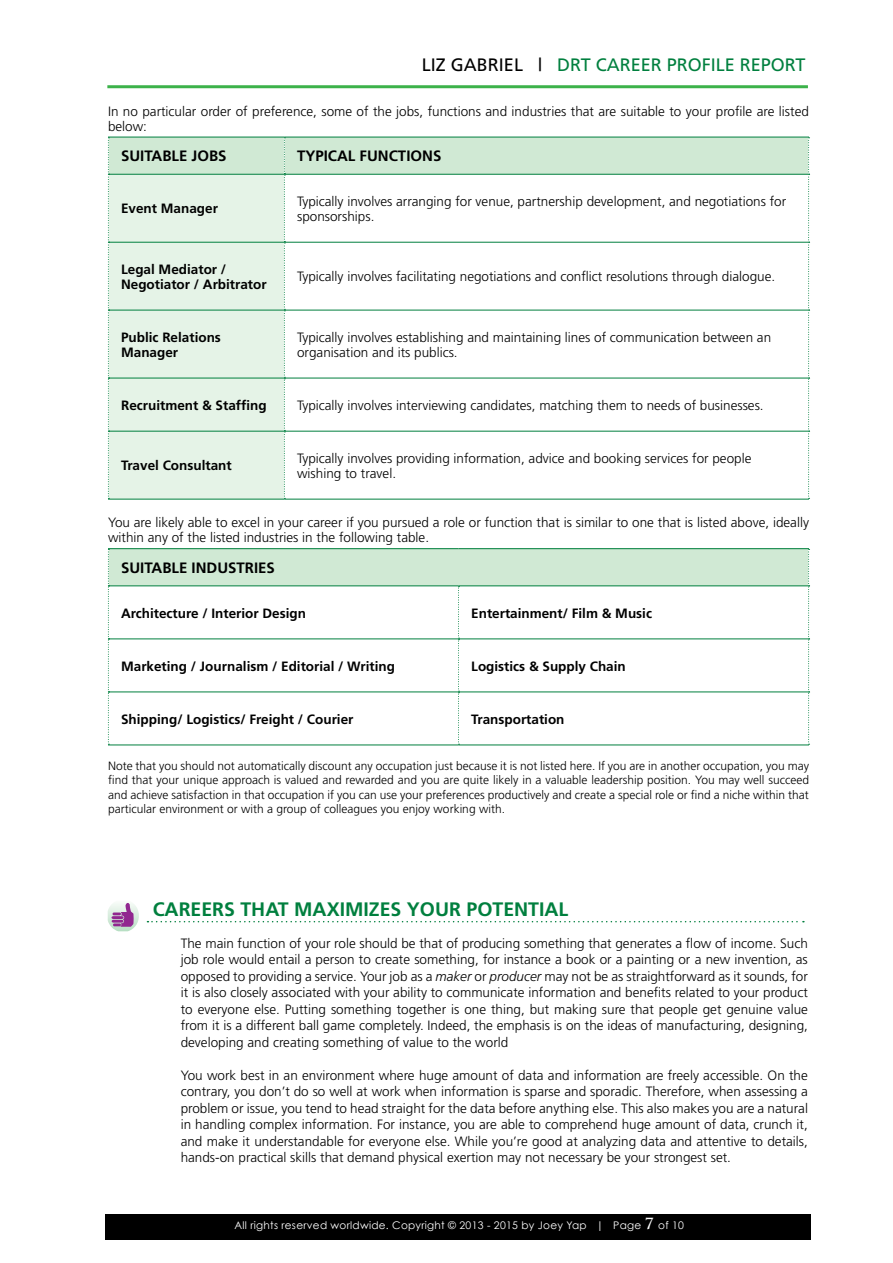
<style>
.page{position:relative;width:893px;height:1263px;background:#fff}
.page>*{position:absolute;margin:0;border:0;box-sizing:border-box;transform-origin:0 0}
.t1{font:700 19.5px "Frutiger";color:#007f3e}
.t2{font:18px "Frutiger";color:#007f3e}
.t3{font:700 15px "Frutiger";color:#000}
.t4{font:300 13.5px/16.5px "Frutiger";color:#000}
.t5{font:700 13.5px/14.9px "Frutiger";color:#000}
.t6{font:300 12px/14.4px "Frutiger";color:#000;text-align:justify}
.t7{font:10.5px "Century Gothic";letter-spacing:.025em;color:#fff}
.s1{color:#000}
.s2{font-style:italic}
.s3{font-family:"Trajan Pro";font-weight:700;font-size:15px}
</style>
<div class="page">
<div style="left:105px;top:1215px;width:706px;height:25px;background:#000"></div>
<hr style="left:107px;top:85px;width:701px;height:3px;background:#3cb24a">
<svg style="left:147px;top:921px;width:657px;height:1px"></svg>
<svg style="left:108px;top:902px;width:31px;height:29px"></svg>
<hr style="left:108px;top:499px;width:176px;height:1px;background:#007f3e">
<hr style="left:284px;top:499px;width:525px;height:1px;background:#007f3e">
<svg style="left:108px;top:137px;width:702px;height:362px"></svg>
<div style="left:108px;top:549px;width:701px;height:37px;background:#d0e9d4"></div>
<svg style="left:109px;top:586px;width:349px;height:158px"></svg>
<hr style="left:108px;top:548px;width:350px;height:1px;background:#007f3e">
<hr style="left:458px;top:548px;width:351px;height:1px;background:#007f3e">
<hr style="left:109px;top:585px;width:349px;height:1px;background:#007f3e">
<hr style="left:458px;top:585px;width:350px;height:1px;background:#007f3e">
<hr style="left:109px;top:638px;width:349px;height:1px;background:#007f3e">
<hr style="left:458px;top:638px;width:350px;height:1px;background:#007f3e">
<hr style="left:109px;top:691px;width:349px;height:1px;background:#007f3e">
<hr style="left:458px;top:691px;width:350px;height:1px;background:#007f3e">
<hr style="left:108px;top:744px;width:350px;height:1px;background:#007f3e">
<hr style="left:458px;top:744px;width:351px;height:1px;background:#007f3e">
<svg style="left:108px;top:549px;width:1px;height:196px"></svg>
<svg style="left:458px;top:586px;width:1px;height:159px"></svg>
<svg style="left:808px;top:549px;width:2px;height:196px"></svg>
<h2 class="t2" style="left:422px;top:55px;width:385px"><span class="s1">LIZ GABRIEL |</span> DRT CAREER PROFILE REPORT</h2>
<p class="t4" style="left:108px;top:104px;width:702px;line-height:14.9px">In no particular order of preference, some of the jobs, functions and industries that are suitable to your profile are listed below:</p>
<p class="t3" style="left:121px;top:147px;width:107px">SUITABLE JOBS</p>
<p class="t3" style="left:297px;top:147px;width:146px">TYPICAL FUNCTIONS</p>
<p class="t5" style="left:121px;top:201px;width:98px">Event Manager</p>
<p class="t4" style="left:297px;top:194px;width:491px;line-height:14.9px">Typically involves arranging for venue, partnership development, and negotiations for sponsorships.</p>
<p class="t5" style="left:121px;top:262px;width:147px">Legal Mediator /<br>Negotiator / Arbitrator</p>
<p class="t4" style="left:297px;top:268px;width:480px">Typically involves facilitating negotiations and conflict resolutions through dialogue.</p>
<p class="t5" style="left:121px;top:330px;width:101px">Public Relations<br>Manager</p>
<p class="t4" style="left:297px;top:330px;width:476px;line-height:14.9px">Typically involves establishing and maintaining lines of communication between an organisation and its publics.</p>
<p class="t5" style="left:121px;top:398px;width:147px">Recruitment &amp; Staffing</p>
<p class="t4" style="left:297px;top:397px;width:468px">Typically involves interviewing candidates, matching them to needs of businesses.</p>
<p class="t5" style="left:121px;top:458px;width:112px">Travel Consultant</p>
<p class="t4" style="left:297px;top:451px;width:456px;line-height:14.9px">Typically involves providing information, advice and booking services for people wishing to travel.</p>
<p class="t4" style="left:108px;top:515px;width:702px;line-height:14.9px">You are likely able to excel in your career if you pursued a role or function that is similar to one that is listed above, ideally within any of the listed industries in the following table.</p>
<p class="t3" style="left:121px;top:559px;width:155px">SUITABLE INDUSTRIES</p>
<p class="t5" style="left:121px;top:605px;width:186px">Architecture / Interior Design</p>
<p class="t5" style="left:471px;top:605px;width:182px">Entertainment/ Film &amp; Music</p>
<p class="t5" style="left:121px;top:658px;width:275px">Marketing / Journalism / Editorial / Writing</p>
<p class="t5" style="left:471px;top:658px;width:156px">Logistics &amp; Supply Chain</p>
<p class="t5" style="left:121px;top:711px;width:234px">Shipping/ Logistics/ Freight / Courier</p>
<p class="t5" style="left:471px;top:711px;width:95px">Transportation</p>
<p class="t6" style="left:108px;top:758px;width:702px">Note that you should not automatically discount any occupation just because it is not listed here. If you are in another occupation, you may find that your unique approach is valued and rewarded and you are quite likely in a valuable leadership position. You may well succeed and achieve satisfaction in that occupation if you can use your preferences productively and create a special role or find a niche within that particular environment or with a group of colleagues you enjoy working with.</p>
<h1 class="t1" style="left:153px;top:897px;width:417px">CAREERS THAT MAXIMIZES YOUR POTENTIAL</h1>
<p class="t4" style="left:181px;top:935px;width:629px;text-align:justify">The main function of your role should be that of producing something that generates a flow of income. Such job role would entail a person to create something, for instance a book or a painting or a new invention, as opposed to providing a service. Your job as a <span class="s2">maker</span> or <span class="s2">producer</span> may not be as straightforward as it sounds, for it is also closely associated with your ability to communicate information and benefits related to your product to everyone else. Putting something together is one thing, but making sure that people get genuine value from it is a different ball game completely. Indeed, the emphasis is on the ideas of manufacturing, designing, developing and creating something of value to the world</p>
<p class="t4" style="left:181px;top:1067px;width:629px;text-align:justify">You work best in an environment where huge amount of data and information are freely accessible. On the contrary, you don’t do so well at work when information is sparse and sporadic. Therefore, when assessing a problem or issue, you tend to head straight for the data before anything else. This also makes you are a natural in handling complex information. For instance, you are able to comprehend huge amount of data, crunch it, and make it understandable for everyone else. While you’re good at analyzing data and attentive to details, hands-on practical skills that demand physical exertion may not necessary be your strongest set.</p>
<p class="t7" style="left:234px;top:1219px;width:451px">All rights reserved worldwide. Copyright © 2013 - 2015 by Joey Yap | Page <span class="s3">7</span> of 10</p>
</div>
